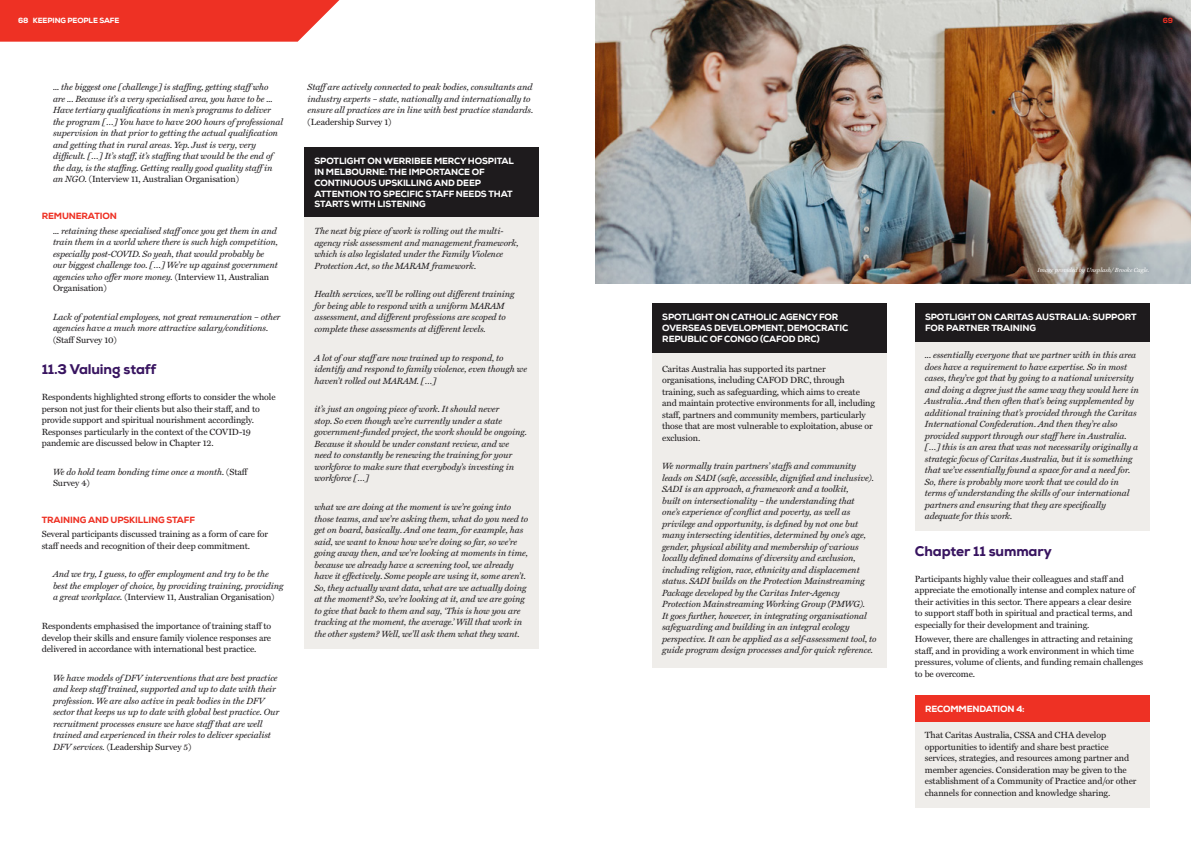
<style>
.page{position:relative;width:1191px;height:842px;background:#fff}
.page>*{position:absolute;margin:0;border:0;box-sizing:border-box;transform-origin:0 0}
.t1{font:800 14px "Nexa";letter-spacing:-.01em;color:#381460}
.t2{font:italic 9px/11.5px "Miller Text";letter-spacing:-.01em;color:#1e1b1d}
.t3{font:9px/11.5px "Miller Text";letter-spacing:-.01em;color:#1e1b1d}
.t4{font:800 9px/10.8px "Nexa";letter-spacing:-.015em;color:#fff}
.t5{font:800 9px "Nexa";letter-spacing:-.015em;color:#ee3124}
.t6{font:800 7.5px "Nexa";letter-spacing:-.015em;color:#fff}
.t7{font:800 7.5px "Nexa";color:#ee3124}
.t8{font:italic 6px "Miller Text";letter-spacing:-.01em;color:#fff}
.s1{font-style:normal}
</style>
<div class="page">
<img style="left:595px;top:0;width:596px;height:283px">
<div style="left:915px;top:702px;width:234px;height:105px;background:#efedea"></div>
<div style="left:915px;top:695px;width:234px;height:27px;background:#ee3124"></div>
<svg style="left:0;top:0;width:339px;height:42px;background:#ef3e32"></svg>
<div style="left:304px;top:155px;width:235px;height:494px;background:#efedea"></div>
<div style="left:304px;top:148px;width:235px;height:69px;background:#1e1b1d"></div>
<div style="left:915px;top:310px;width:234px;height:221px;background:#efedea"></div>
<div style="left:915px;top:303px;width:234px;height:38px;background:#1e1b1d"></div>
<div style="left:652px;top:310px;width:234px;height:358px;background:#efedea"></div>
<div style="left:652px;top:303px;width:234px;height:50px;background:#1e1b1d"></div>
<p class="t6" style="left:18px;top:16px;width:103px">68 KEEPING PEOPLE SAFE</p>
<p class="t2" style="left:53px;top:81px;width:232px">... the biggest one [challenge] is staffing, getting staffwho<br>are ... Because it’s a very specialised area, you have to be ...<br>Have tertiary qualifications in men’s programs to deliver the program […] You have to have 200 hours of professional supervision in that prior to getting the actual qualification and getting that in rural areas. Yep. Just is very, very difficult. […] It’s staff, it’s staffing that would be the end of the day, is the staffing. Getting really good quality staffin an NGO. <span class="s1">(Interview 11, Australian Organisation)</span></p>
<p class="t5" style="left:42px;top:211px;width:77px">REMUNERATION</p>
<p class="t2" style="left:53px;top:224px;width:226px">... retaining these specialised staffonce you get them in and train them in a world where there is such high competition, especially post-COVID. So yeah, that would probably be our biggest challenge too. […] We’re up against government agencies who offer more money. <span class="s1">(Interview 11, Australian Organisation)</span></p>
<p class="t2" style="left:53px;top:310px;width:229px">Lack of potential employees, not great remuneration – other agencies have a much more attractive salary/conditions.</p>
<p class="t3" style="left:53px;top:333px;width:65px">(Staff Survey 10)</p>
<h1 class="t1" style="left:42px;top:361px;width:116px">11.3 Valuing staff</h1>
<p class="t3" style="left:42px;top:391px;width:235px">Respondents highlighted strong efforts to consider the whole person not just for their clients but also their staff, and to provide support and spiritual nourishment accordingly.<br>Responses particularly in the context of the COVID-19 pandemic are discussed below in Chapter 12.</p>
<p class="t2" style="left:53px;top:465px;width:197px">We do hold team bonding time once a month. <span class="s1">(Staff<br>Survey 4)</span></p>
<p class="t5" style="left:42px;top:514px;width:155px">TRAINING AND UPSKILLING STAFF</p>
<p class="t3" style="left:42px;top:528px;width:228px">Several participants discussed training as a form of care for staff needs and recognition of their deep commitment.</p>
<p class="t2" style="left:53px;top:568px;width:232px">And we try, I guess, to offer employment and try to be the best the employer of choice, by providing training, providing a great workplace. <span class="s1">(Interview 11, Australian Organisation)</span></p>
<p class="t3" style="left:42px;top:620px;width:231px;text-align:justify">Respondents emphasised the importance of training staff to develop their skills and ensure family violence responses are delivered in accordance with international best practice.</p>
<p class="t2" style="left:53px;top:671px;width:228px">We have models of DFV interventions that are best practice and keep stafftrained, supported and up to date with their profession. We are also active in peak bodies in the DFV sector that keeps us up to date with global best practice. Our recruitment processes ensure we have staffthat are well trained and experienced in their roles to deliver specialist DFV services. <span class="s1">(Leadership Survey 5)</span></p>
<p class="t2" style="left:307px;top:81px;width:227px">Staffare actively connected to peak bodies, consultants and industry experts – state, nationally and internationally to ensure all practices are in line with best practice standards.</p>
<p class="t3" style="left:307px;top:115px;width:85px">(Leadership Survey 1)</p>
<p class="t4" style="left:314px;top:156px;width:201px">SPOTLIGHT ON WERRIBEE MERCY HOSPITAL<br>IN MELBOURNE: THE IMPORTANCE OF<br>CONTINUOUS UPSKILLING AND DEEP<br>ATTENTION TO SPECIFIC STAFF NEEDS THAT<br>STARTS WITH LISTENING</p>
<p class="t2" style="left:314px;top:225px;width:206px">The next big piece of work is rolling out the multi&shy;agency risk assessment and management framework, which is also legislated under the Family Violence Protection Act, so the MARAM framework.</p>
<p class="t2" style="left:314px;top:288px;width:202px">Health services, we’ll be rolling out different training for being able to respond with a uniform MARAM assessment, and different professions are scoped to complete these assessments at different levels.</p>
<p class="t2" style="left:314px;top:351px;width:214px">A lot of our staffare now trained up to respond, to identify and respond to family violence, even though we haven’t rolled out MARAM. […]</p>
<p class="t2" style="left:314px;top:403px;width:214px">it’s just an ongoing piece of work. It should never<br>stop. So even though we’re currently under a state government-funded project, the work should be ongoing.<br>Because it should be under constant review, and we need to constantly be renewing the training for your workforce to make sure that everybody’s investing in workforce […]</p>
<p class="t2" style="left:314px;top:500px;width:215px">what we are doing at the moment is we’re going into those teams, and we’re asking them, what do you need to get on board, basically. And one team, for example, has said, we want to know how we’re doing so far, so we’re going away then, and we’re looking at moments in time, because we already have a screening tool, we already have it effectively. Some people are using it, some aren’t.<br>So, they actually want data, what are we actually doing at the moment? So, we’re looking at it, and we are going to give that back to them and say, ‘This is how you are tracking at the moment, the average.’ Will that work in the other system? Well, we’ll ask them what they want.</p>
<p class="t7" style="left:1162px;top:16px;width:12px">69</p>
<p class="t4" style="left:662px;top:311px;width:187px">SPOTLIGHT ON CATHOLIC AGENCY FOR<br>OVERSEAS DEVELOPMENT, DEMOCRATIC<br>REPUBLIC OF CONGO (CAFOD DRC)</p>
<p class="t3" style="left:662px;top:362px;width:214px">Caritas Australia has supported its partner organisations, including CAFOD DRC, through training, such as safeguarding, which aims to create and maintain protective environments for all, including staff, partners and community members, particularly those that are most vulnerable to exploitation, abuse or exclusion.</p>
<p class="t2" style="left:662px;top:460px;width:216px">We normally train partners’ staffs and community leads on SADI (safe, accessible, dignified and inclusive).<br>SADI is an approach, a framework and a toolkit,<br>built on intersectionality – the understanding that<br>one’s experience of conflict and poverty, as well as privilege and opportunity, is defined by not one but many intersecting identities, determined by one’s age, gender, physical ability and membership of various locally defined domains of diversity and exclusion, including religion, race, ethnicity and displacement status. SADI builds on the Protection Mainstreaming Package developed by the Caritas Inter-Agency Protection Mainstreaming Working Group (PMWG).<br>It goes further, however, in integrating organisational safeguarding and building in an integral ecology perspective. It can be applied as a self-assessment tool, to guide program design processes and for quick reference.</p>
<p class="t8" style="left:1037px;top:265px;width:113px">Image provided by Unsplash/ Brooke Cagle.</p>
<p class="t4" style="left:925px;top:311px;width:213px">SPOTLIGHT ON CARITAS AUSTRALIA: SUPPORT<br>FOR PARTNER TRAINING</p>
<p class="t2" style="left:925px;top:349px;width:215px">... essentially everyone that we partner with in this area does have a requirement to have expertise. So in most cases, they’ve got that by going to a national university and doing a degree just the same way they would here in Australia. And then often that’s being supplemented by additional training that’s provided through the Caritas International Confederation. And then they’re also provided support through our staffhere in Australia. […] this is an area that was not necessarily originally a strategic focus of Caritas Australia, but it is something that we’ve essentially found a space for and a need for.<br>So, there is probably more work that we could do in terms of understanding the skills of our international partners and ensuring that they are specifically adequate for this work.</p>
<h1 class="t1" style="left:915px;top:542px;width:138px">Chapter 11 summary</h1>
<p class="t3" style="left:915px;top:572px;width:222px">Participants highly value their colleagues and staff and appreciate the emotionally intense and complex nature of their activities in this sector. There appears a clear desire to support staff both in spiritual and practical terms, and especially for their development and training.</p>
<p class="t3" style="left:915px;top:633px;width:230px">However, there are challenges in attracting and retaining staff, and in providing a work environment in which time pressures, volume of clients, and funding remain challenges to be overcome.</p>
<p class="t4" style="left:925px;top:703px;width:101px">RECOMMENDATION 4:</p>
<p class="t3" style="left:925px;top:729px;width:213px">That Caritas Australia, CSSA and CHA develop opportunities to identify and share best practice services, strategies, and resources among partner and member agencies. Consideration may be given to the establishment of a Community of Practice and/or other channels for connection and knowledge sharing.</p>
</div>
